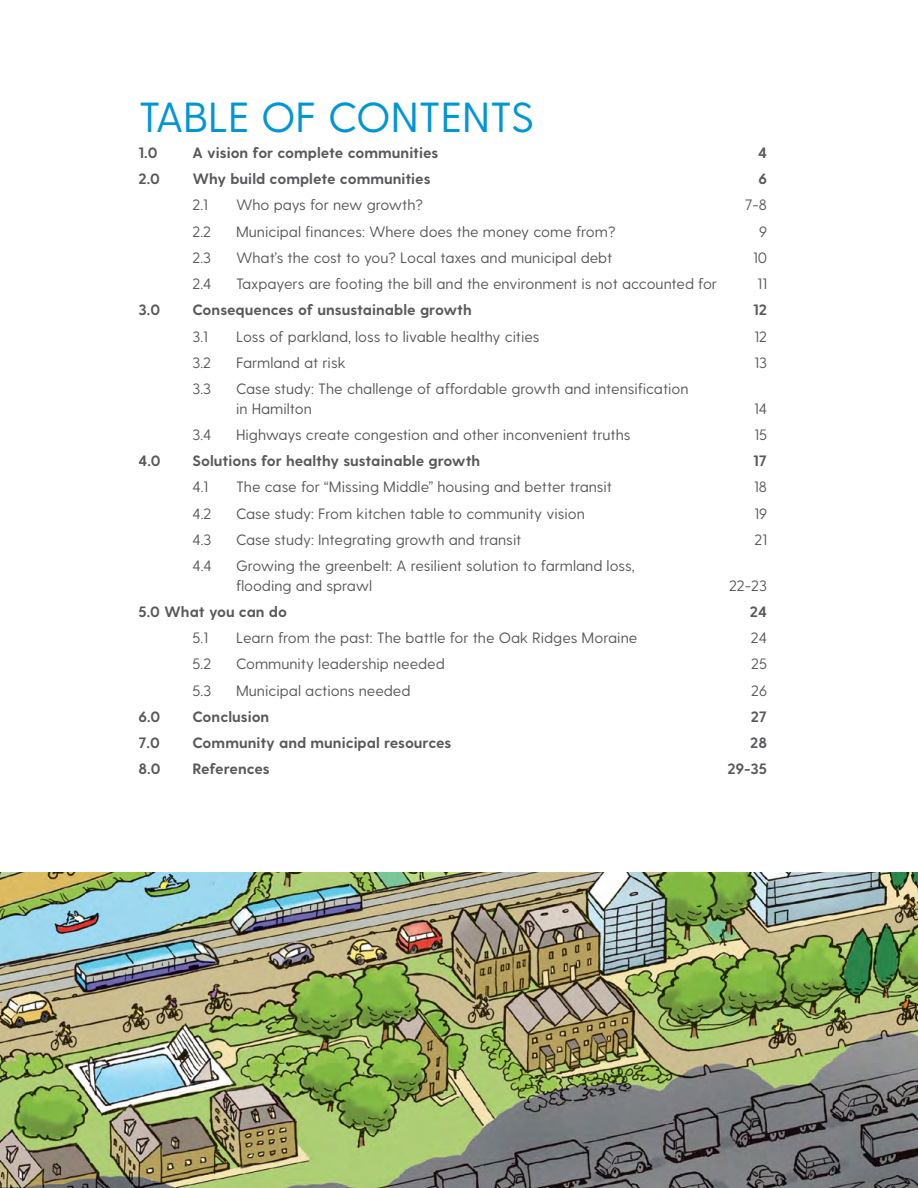
<style>
.page{position:relative;width:918px;height:1188px;background:#fff}
.page>*{position:absolute;margin:0;border:0;box-sizing:border-box;transform-origin:0 0}
.t1{font:42px "Greycliff CF";letter-spacing:-.005em;color:#0096d6}
.t2{font:15px/19.5px "Greycliff CF";color:#58595b}
.t3{font:700 15px "Greycliff CF";color:#58595b}
</style>
<div class="page">
<img style="left:0;top:873px;width:918px;height:315px">
<h1 class="t1" style="left:139px;top:92px;width:397px">TABLE OF CONTENTS</h1>
<p class="t3" style="left:139px;top:144px;width:20px">1.0</p>
<p class="t3" style="left:193px;top:144px;width:247px">A vision for complete communities</p>
<p class="t3" style="left:758px;top:144px;width:10px">4</p>
<p class="t3" style="left:139px;top:170px;width:23px">2.0</p>
<p class="t3" style="left:193px;top:170px;width:240px">Why build complete communities</p>
<p class="t3" style="left:758px;top:170px;width:10px">6</p>
<p class="t2" style="left:193px;top:196px;width:17px">2.1</p>
<p class="t2" style="left:236px;top:196px;width:189px">Who pays for new growth?</p>
<p class="t2" style="left:745px;top:196px;width:24px">7-8</p>
<p class="t2" style="left:193px;top:222px;width:20px">2.2</p>
<p class="t2" style="left:236px;top:222px;width:381px">Municipal finances: Where does the money come from?</p>
<p class="t2" style="left:759px;top:222px;width:9px">9</p>
<p class="t2" style="left:193px;top:248px;width:20px">2.3</p>
<p class="t2" style="left:236px;top:248px;width:378px">What’s the cost to you? Local taxes and municipal debt</p>
<p class="t2" style="left:753px;top:248px;width:16px">10</p>
<p class="t2" style="left:193px;top:274px;width:20px">2.4</p>
<p class="t2" style="left:236px;top:274px;width:483px">Taxpayers are footing the bill and the environment is not accounted for</p>
<p class="t2" style="left:757px;top:274px;width:11px">11</p>
<p class="t3" style="left:139px;top:301px;width:23px">3.0</p>
<p class="t3" style="left:193px;top:301px;width:281px">Consequences of unsustainable growth</p>
<p class="t3" style="left:753px;top:301px;width:15px">12</p>
<p class="t2" style="left:193px;top:327px;width:17px">3.1</p>
<p class="t2" style="left:236px;top:327px;width:305px">Loss of parkland, loss to livable healthy cities</p>
<p class="t2" style="left:755px;top:327px;width:14px">12</p>
<p class="t2" style="left:193px;top:353px;width:20px">3.2</p>
<p class="t2" style="left:236px;top:353px;width:111px">Farmland at risk</p>
<p class="t2" style="left:755px;top:353px;width:14px">13</p>
<p class="t2" style="left:193px;top:379px;width:20px">3.3</p>
<p class="t2" style="left:236px;top:379px;width:454px">Case study: The challenge of affordable growth and intensification in Hamilton</p>
<p class="t2" style="left:754px;top:399px;width:14px">14</p>
<p class="t2" style="left:193px;top:425px;width:20px">3.4</p>
<p class="t2" style="left:236px;top:425px;width:396px">Highways create congestion and other inconvenient truths</p>
<p class="t2" style="left:754px;top:425px;width:14px">15</p>
<p class="t3" style="left:139px;top:452px;width:24px">4.0</p>
<p class="t3" style="left:193px;top:452px;width:289px">Solutions for healthy sustainable growth</p>
<p class="t3" style="left:753px;top:452px;width:15px">17</p>
<p class="t2" style="left:193px;top:478px;width:17px">4.1</p>
<p class="t2" style="left:236px;top:478px;width:378px">The case for “Missing Middle” housing and better transit</p>
<p class="t2" style="left:754px;top:478px;width:14px">18</p>
<p class="t2" style="left:193px;top:504px;width:20px">4.2</p>
<p class="t2" style="left:236px;top:504px;width:351px">Case study: From kitchen table to community vision</p>
<p class="t2" style="left:754px;top:504px;width:14px">19</p>
<p class="t2" style="left:193px;top:530px;width:20px">4.3</p>
<p class="t2" style="left:236px;top:530px;width:287px">Case study: Integrating growth and transit</p>
<p class="t2" style="left:755px;top:530px;width:14px">21</p>
<p class="t2" style="left:193px;top:556px;width:21px">4.4</p>
<p class="t2" style="left:236px;top:556px;width:400px">Growing the greenbelt: A resilient solution to farmland loss, flooding and sprawl</p>
<p class="t2" style="left:729px;top:576px;width:39px">22-23</p>
<p class="t3" style="left:139px;top:603px;width:150px">5.0 What you can do</p>
<p class="t3" style="left:750px;top:603px;width:19px">24</p>
<p class="t2" style="left:193px;top:628px;width:17px">5.1</p>
<p class="t2" style="left:236px;top:628px;width:403px">Learn from the past: The battle for the Oak Ridges Moraine</p>
<p class="t2" style="left:751px;top:628px;width:18px">24</p>
<p class="t2" style="left:193px;top:655px;width:20px">5.2</p>
<p class="t2" style="left:236px;top:655px;width:210px">Community leadership needed</p>
<p class="t2" style="left:751px;top:655px;width:17px">25</p>
<p class="t2" style="left:193px;top:681px;width:20px">5.3</p>
<p class="t2" style="left:236px;top:681px;width:176px">Municipal actions needed</p>
<p class="t2" style="left:751px;top:681px;width:17px">26</p>
<p class="t3" style="left:139px;top:708px;width:23px">6.0</p>
<p class="t3" style="left:193px;top:708px;width:78px">Conclusion</p>
<p class="t3" style="left:751px;top:708px;width:18px">27</p>
<p class="t3" style="left:139px;top:734px;width:23px">7.0</p>
<p class="t3" style="left:193px;top:734px;width:260px">Community and municipal resources</p>
<p class="t3" style="left:750px;top:734px;width:18px">28</p>
<p class="t3" style="left:139px;top:760px;width:23px">8.0</p>
<p class="t3" style="left:193px;top:760px;width:79px">References</p>
<p class="t3" style="left:728px;top:760px;width:41px">29-35</p>
</div>
